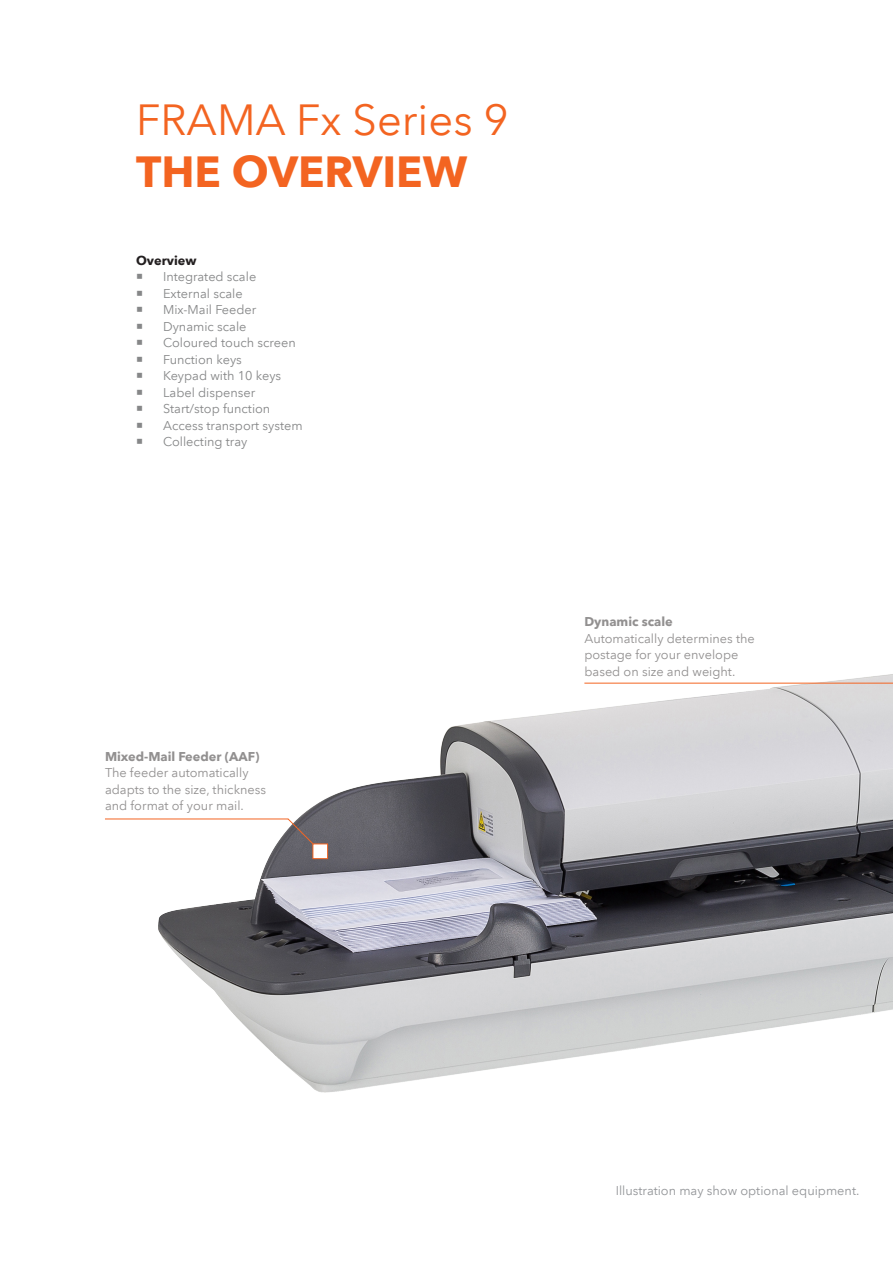
<style>
.page{position:relative;width:893px;height:1263px;background:#fff}
.page>*{position:absolute;margin:0;border:0;box-sizing:border-box;transform-origin:0 0}
.Überschrift{font:43.5px "Avenir Next LT Pro";color:#f36421}
.Überschrift-2{font:700 43.5px "Avenir Next LT Pro";color:#f36421}
.t1{font:12.75px "Avenir Next LT Pro";color:#868788}
.Fliesstext{font:12.75px/16.5px "Avenir Next LT Pro";color:#929090}
.Bildunterschrift_Dis{font:12.75px "Avenir Next LT Pro";color:#939598}
.Fliesstext-2{font:700 12.75px "Avenir Next LT Pro";color:#929090}
.Fliesstext-3{font:700 12.75px "Avenir Next LT Pro";color:#231f20}
</style>
<div class="page">
<img style="left:105px;top:674px;width:788px;height:419px">
<svg style="left:287px;top:818px;width:30px;height:30px"></svg>
<hr style="left:105px;top:819px;width:183px;height:1px;background:#f36421">
<hr style="left:584px;top:683px;width:309px;height:1px;background:#f36421">
<div style="left:313px;top:843px;width:15px;height:16px;background:#fff;border:1px solid #f36421"></div>
<p class="Überschrift" style="left:136px;top:94px;width:374px">FRAMA Fx Series 9</p>
<p class="Überschrift-2" style="left:136px;top:145px;width:333px">THE OVERVIEW</p>
<p class="Fliesstext-3" style="left:136px;top:252px;width:62px">Overview</p>
<p class="t1" style="left:163px;top:269px;width:95px">Integrated scale</p>
<p class="t1" style="left:163px;top:286px;width:81px">External scale</p>
<p class="t1" style="left:163px;top:302px;width:95px">Mix-Mail Feeder</p>
<p class="t1" style="left:163px;top:319px;width:85px">Dynamic scale</p>
<p class="t1" style="left:163px;top:335px;width:134px">Coloured touch screen</p>
<p class="t1" style="left:163px;top:352px;width:80px">Function keys</p>
<p class="t1" style="left:163px;top:368px;width:120px">Keypad with 10 keys</p>
<p class="t1" style="left:163px;top:385px;width:94px">Label dispenser</p>
<p class="t1" style="left:163px;top:401px;width:109px">Start/stop function</p>
<p class="t1" style="left:163px;top:418px;width:141px">Access transport system</p>
<p class="t1" style="left:163px;top:434px;width:86px">Collecting tray</p>
<p class="Fliesstext-2" style="left:105px;top:748px;width:156px">Mixed-Mail Feeder (AAF)</p>
<p class="Fliesstext" style="left:105px;top:765px;width:163px">The feeder automatically adapts to the size, thickness and format of your mail.</p>
<p class="Fliesstext-2" style="left:584px;top:614px;width:90px">Dynamic scale</p>
<p class="Fliesstext" style="left:584px;top:630px;width:172px">Automatically determines the postage for your envelope based on size and weight.</p>
<p class="Bildunterschrift_Dis" style="left:616px;top:1183px;width:245px">Illustration may show optional equipment.</p>
</div>
